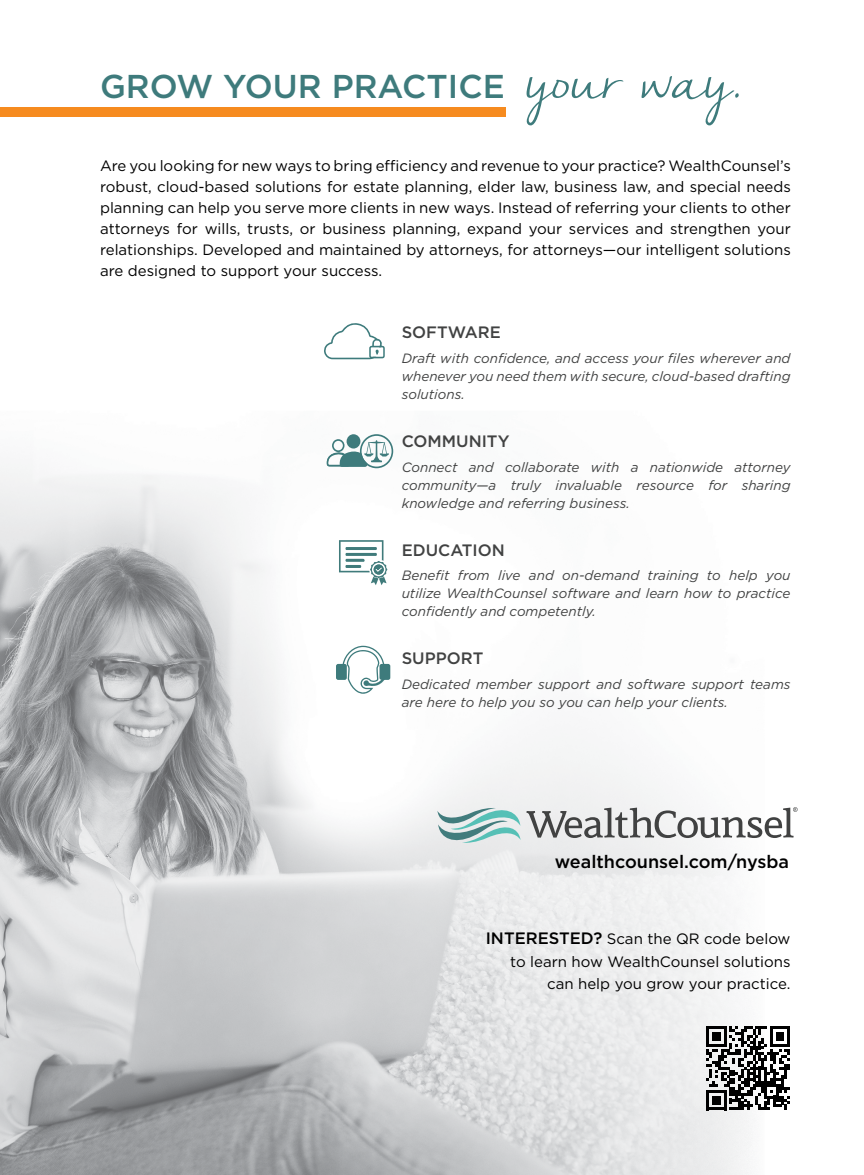
<style>
.page{position:relative;width:864px;height:1175px;background:#fff}
.page>*{position:absolute;margin:0;border:0;box-sizing:border-box;transform-origin:0 0}
.t1{font:500 33px "Gotham";color:#3e7b7c}
.t2{font:500 18px "Gotham";color:#000}
.t3{font:500 16.5px "Gotham";color:#414242}
.t4{font:15px/21px "Gotham";color:#000;text-align:justify}
.t5{font:italic 13.5px/18px "Gotham";color:#414242;text-align:justify}
.s1{font-family:"Nella Sue";font-weight:400;font-size:60px}
.s2{font-weight:500;font-size:16.5px}
</style>
<div class="page">
<img style="left:0;top:449px;width:752px;height:725px">
<div style="left:0;top:108px;width:506px;height:9px;background:#f68b1f"></div>
<svg style="left:324px;top:323px;width:61px;height:36px"></svg>
<svg style="left:326px;top:434px;width:67px;height:34px"></svg>
<svg style="left:339px;top:540px;width:49px;height:45px"></svg>
<svg style="left:341px;top:645px;width:45px;height:48px"></svg>
<div style="left:336px;top:664px;width:11px;height:16px;background:#3e7b7c;border-radius:2px"></div>
<div style="left:380px;top:664px;width:10px;height:16px;background:#3e7b7c;border-radius:2px"></div>
<svg style="left:437px;top:805px;width:361px;height:40px"></svg>
<svg style="left:706px;top:1026px;width:84px;height:84px"></svg>
<h2 class="t1" style="left:100px;top:72px;width:648px">GROW YOUR PRACTICE <span class="s1">your way.</span></h2>
<p class="t4" style="left:100px;top:157px;width:692px">Are you looking for new ways to bring efciency and revenue to your practice? WealthCounsel’s robust, cloud-based solutions for estate planning, elder law, business law, and special needs planning can help you serve more clients in new ways. Instead of referring your clients to other attorneys for wills, trusts, or business planning, expand your services and strengthen your relationships. Developed and maintained by attorneys, for attorneys—our intelligent solutions are designed to support your success.</p>
<p class="t3" style="left:402px;top:325px;width:101px">SOFTWARE</p>
<p class="t5" style="left:402px;top:350px;width:390px">Draft with confdence, and access your fles wherever and whenever you need them with secure, cloud-based drafting solutions.</p>
<p class="t3" style="left:402px;top:433px;width:109px">COMMUNITY</p>
<p class="t5" style="left:402px;top:459px;width:390px">Connect and collaborate with a nationwide attorney community—a truly invaluable resource for sharing knowledge and referring business.</p>
<p class="t3" style="left:402px;top:542px;width:105px">EDUCATION</p>
<p class="t5" style="left:402px;top:567px;width:390px">Beneft from live and on-demand training to help you utilize WealthCounsel software and learn how to practice confdently and competently.</p>
<p class="t3" style="left:402px;top:651px;width:83px">SUPPORT</p>
<p class="t5" style="left:402px;top:676px;width:390px">Dedicated member support and software support teams are here to help you so you can help your clients.</p>
<p class="t2" style="left:555px;top:853px;width:236px">wealthcounsel.com/nysba</p>
<p class="t4" style="left:486px;top:928px;width:306px;line-height:22.5px;text-align:right"><span class="s2">INTERESTED?</span> Scan the QR code below to learn how WealthCounsel solutions can help you grow your practice.</p>
</div>
